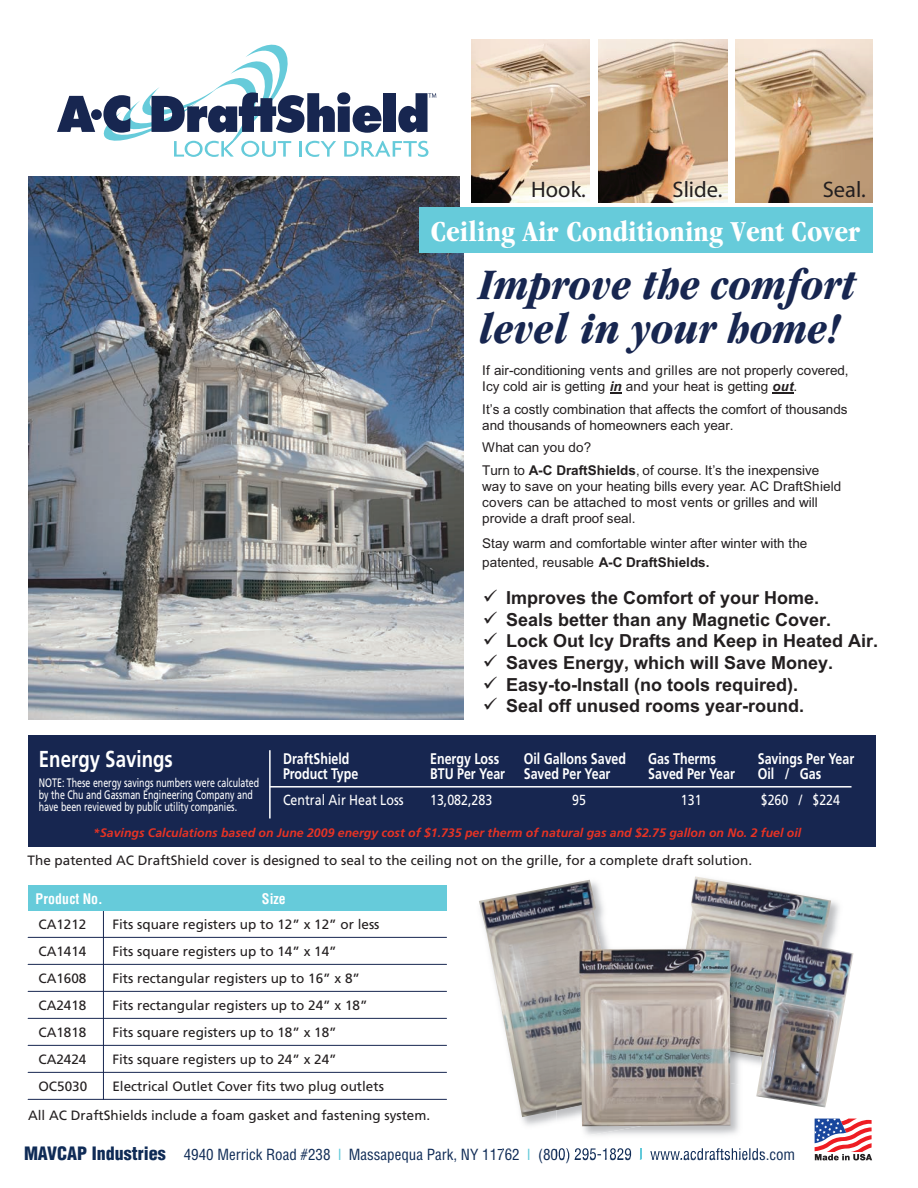
<style>
.page{position:relative;width:918px;height:1188px;background:#fff}
.page>*{position:absolute;margin:0;border:0;box-sizing:border-box;transform-origin:0 0}
.t1{font:italic 700 condensed 45px/43.5px "Garamond";color:#172650}
.t2{font:700 condensed 30px "Garamond";color:#fff}
.t3{font:700 23.1px "Frutiger";color:#fff;scale:.81 1}
.t4{font:22.5px "Myriad";color:#231f20}
.t5{font:700 18px "Arial";color:#231f20}
.t6{font:700 15.3px/15.3px "Frutiger";color:#fff;scale:.81 1}
.t7{font:condensed 15px "Helvetica";color:#0f2b56}
.t8{font:14.55px "Frutiger";color:#fff;scale:.85 1}
.t9{font:700 condensed 14.25px "Helvetica";letter-spacing:.005em;color:#fff}
.t10{font:13.5px/15.9px "Arial";color:#231f20}
.t11{font:13.5px/27px "Frutiger";color:#231f20;text-align:justify}
.t12{font:12.3px/12.3px "Frutiger";color:#fff;scale:.72 1}
.t13{font:italic 700 12.3px "Frutiger";color:#e73324}
.s1{font-weight:700;font-style:italic}
.s2{font-weight:700}
.s3{font-weight:900;font-size:18px}
.s4{color:#61c9d9}
</style>
<div class="page">
<img style="left:502px;top:879px;width:88px;height:272px">
<img style="left:479px;top:880px;width:127px;height:237px">
<img style="left:831px;top:900px;width:23px;height:55px">
<img style="left:688px;top:876px;width:143px;height:63px">
<img style="left:556px;top:1088px;width:204px;height:71px">
<img style="left:556px;top:1148px;width:75px;height:11px">
<img style="left:650px;top:1148px;width:100px;height:11px">
<img style="left:556px;top:1110px;width:113px;height:31px">
<img style="left:556px;top:935px;width:54px;height:175px">
<img style="left:731px;top:1056px;width:25px;height:32px">
<img style="left:682px;top:935px;width:78px;height:121px">
<img style="left:579px;top:949px;width:152px;height:177px">
<img style="left:756px;top:939px;width:97px;height:168px">
<img style="left:29px;top:177px;width:435px;height:543px">
<hr style="left:103px;top:908px;width:1px;height:191px;background:#172650">
<div style="left:460px;top:34px;width:440px;height:211px;background:#fff"></div>
<img style="left:472px;top:40px;width:118px;height:162px">
<img style="left:598px;top:40px;width:129px;height:162px">
<img style="left:735px;top:40px;width:137px;height:162px">
<svg style="left:610px;top:392px;width:12px;height:2px"></svg>
<hr style="left:773px;top:392px;width:21px;height:2px;background:#231f20">
<svg style="left:57px;top:96px;width:38px;height:36px"></svg>
<div style="left:91px;top:109px;width:11px;height:11px;background:#172650;border-radius:50%"></div>
<svg style="left:101px;top:44px;width:335px;height:113px"></svg>
<div style="left:28px;top:885px;width:419px;height:26px;background:#66cbda"></div>
<hr style="left:28px;top:937px;width:419px;height:1px;background:#172650">
<hr style="left:28px;top:964px;width:419px;height:1px;background:#172650">
<hr style="left:28px;top:991px;width:419px;height:1px;background:#172650">
<hr style="left:28px;top:1018px;width:419px;height:1px;background:#172650">
<hr style="left:28px;top:1045px;width:419px;height:1px;background:#172650">
<hr style="left:28px;top:1072px;width:419px;height:1px;background:#172650">
<hr style="left:28px;top:1099px;width:419px;height:1px;background:#172650">
<div style="left:28px;top:735px;width:847px;height:112px;background:#172650"></div>
<hr style="left:269px;top:750px;width:2px;height:69px;background:#fff">
<hr style="left:270px;top:786px;width:582px;height:2px;background:#fff">
<svg style="left:815px;top:1119px;width:57px;height:41px"></svg>
<div style="left:419px;top:207px;width:453px;height:46px;background:#66cbda"></div>
<h3 class="t4" style="left:531px;top:181px;width:56px">Hook.</h3>
<h3 class="t4" style="left:673px;top:181px;width:51px">Slide.</h3>
<h3 class="t4" style="left:823px;top:181px;width:45px">Seal.</h3>
<h2 class="t2" style="left:431px;top:220px;width:431px">Ceiling Air Conditioning Vent Cover</h2>
<h1 class="t1" style="left:479px;top:267px;width:379px">Improve the comfort level in your home!</h1>
<p class="t10" style="left:482px;top:362px;width:368px">If air-conditioning vents and grilles are not properly covered,<br>Icy cold air is getting <span class="s1">in</span> and your heat is getting <span class="s1">out</span>.</p>
<p class="t10" style="left:482px;top:401px;width:367px">It’s a costly combination that affects the comfort of thousands and thousands of homeowners each year.</p>
<p class="t10" style="left:482px;top:436px;width:339px;line-height:22.8px">What can you do?<br>Turn to <span class="s2">A-C DraftShields</span>, of course. It’s the inexpensive</p>
<p class="t10" style="left:482px;top:478px;width:361px">way to save on your heating bills every year. AC DraftShield covers can be attached to most vents or grilles and will provide a draft proof seal.</p>
<p class="t10" style="left:482px;top:534px;width:327px;line-height:18.8px">Stay warm and comfortable winter after winter with the patented, reusable <span class="s2">A-C DraftShields.</span></p>
<h3 class="t5" style="left:483px;top:586px;width:338px">✓ Improves the Comfort of your Home.</h3>
<h3 class="t5" style="left:483px;top:607px;width:350px">✓ Seals better than any Magnetic Cover.</h3>
<h3 class="t5" style="left:483px;top:629px;width:397px">✓ Lock Out Icy Drafts and Keep in Heated Air.</h3>
<h3 class="t5" style="left:483px;top:651px;width:352px">✓ Saves Energy, which will Save Money.</h3>
<h3 class="t5" style="left:483px;top:672px;width:317px">✓ Easy-to-Install (no tools required).</h3>
<h3 class="t5" style="left:483px;top:694px;width:323px">✓ Seal off unused rooms year-round.</h3>
<h3 class="t3" style="left:39px;top:750px;width:167px">Energy Savings</h3>
<p class="t6" style="left:283px;top:752px;width:94px">DraftShield<br>Product Type</p>
<p class="t6" style="left:430px;top:752px;width:94px">Energy Loss<br>BTU Per Year</p>
<p class="t6" style="left:524px;top:752px;width:128px">Oil Gallons Saved<br>Saved Per Year</p>
<p class="t6" style="left:648px;top:752px;width:109px">Gas Therms<br>Saved Per Year</p>
<p class="t6" style="left:758px;top:752px;width:121px">Savings Per Year<br>Oil / Gas</p>
<p class="t12" style="left:39px;top:777px;width:308px">NOTE: These energy savings numbers were calculated by the Chu and Gassman Engineering Company and have been reviewed by public utility companies.</p>
<p class="t13" style="left:93px;top:828px;width:709px">*Savings Calculations based on June 2009 energy cost of $1.735 per therm of natural gas and $2.75 gallon on No. 2 fuel oil</p>
<p class="t8" style="left:283px;top:794px;width:144px">Central Air Heat Loss</p>
<p class="t8" style="left:430px;top:794px;width:75px">13,082,283</p>
<p class="t8" style="left:572px;top:794px;width:18px">95</p>
<p class="t8" style="left:681px;top:794px;width:26px">131</p>
<p class="t8" style="left:761px;top:794px;width:95px">$260 / $224</p>
<p class="t11" style="left:28px;top:848px;width:726px">The patented AC DraftShield cover is designed to seal to the ceiling not on the grille, for a complete draft solution.</p>
<p class="t9" style="left:36px;top:890px;width:69px">Product No.</p>
<p class="t9" style="left:262px;top:890px;width:25px">Size</p>
<p class="t11" style="left:38px;top:912px;width:50px">CA1212<br>CA1414<br>CA1608<br>CA2418<br>CA1818<br>CA2424<br>OC5030</p>
<p class="t11" style="left:112px;top:912px;width:273px;text-align:left">Fits square registers up to 12” x 12” or less Fits square registers up to 14” x 14”<br>Fits rectangular registers up to 16” x 8” Fits rectangular registers up to 24” x 18” Fits square registers up to 18” x 18”<br>Fits square registers up to 24” x 24” Electrical Outlet Cover fits two plug outlets</p>
<p class="t11" style="left:28px;top:1103px;width:404px">All AC DraftShields include a foam gasket and fastening system.</p>
<p class="t7" style="left:24px;top:1146px;width:773px"><span class="s3">MAVCAP Industries</span> 4940 Merrick Road #238 <span class="s4">l</span> Massapequa Park, NY 11762 <span class="s4">l</span> (800) 295-1829 <span class="s4">l</span> www.acdraftshields.com</p>
</div>
